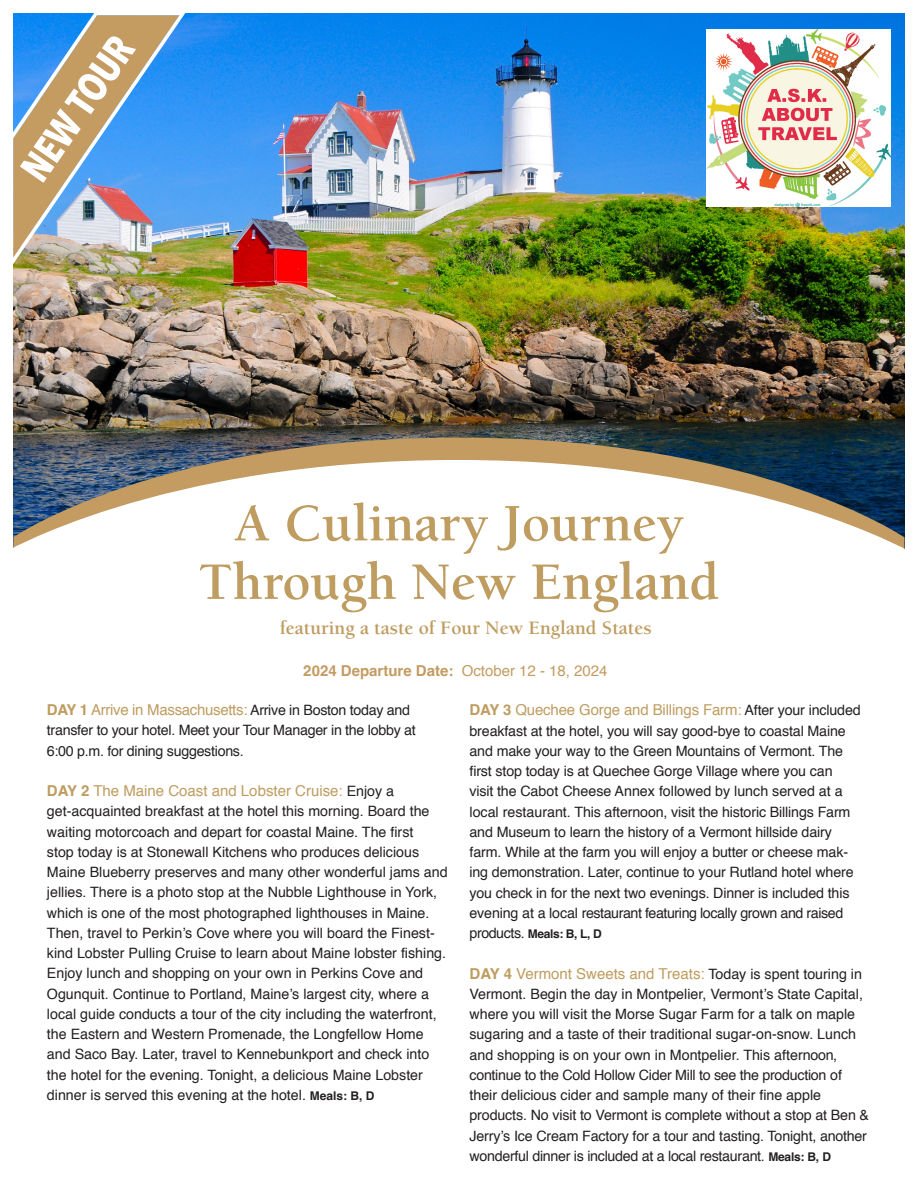
<style>
.page{position:relative;width:918px;height:1188px;background:#fff}
.page>*{position:absolute;margin:0;border:0;box-sizing:border-box;transform-origin:0 0}
.days_hotel{font:700 54px/58.5px "Berkeley";color:#bf9c60;text-align:center}
.t1{font:700 40.5px "Avenir Next Condensed";color:#fff}
.days_hotel-2{font:700 19.5px "Berkeley";color:#bf9c60}
.t2{font:15px "Helvetica";letter-spacing:-.01em;color:#bf9c60}
.t3{font:700 15px "Helvetica";color:#c49b61}
.t4{font:14.25px/20.2px "Helvetica";color:#231f20}
.t5{font:14.25px/20.2px "Helvetica";letter-spacing:-.02em;color:#231f20}
.t6{font:700 12px "Helvetica";letter-spacing:-.03em;color:#231f20}
.s1{font-weight:400}
.s2{font-weight:700}
.s3{font-size:14.25px;color:#231f20}
.s4{font-weight:700;font-size:12px}
.s5{font-weight:400;font-size:14.25px}
</style>
<div class="page">
<img style="left:14px;top:14px;width:891px;height:446px">
<svg style="left:14px;top:438px;width:890px;height:22px;background:#656357"></svg>
<svg style="left:13px;top:460px;width:892px;height:89px"></svg>
<img style="left:13px;top:13px;width:173px;height:256px">
<img style="left:706px;top:29px;width:184px;height:178px">
<p class="t1" style="left:10px;top:162px;width:167px;rotate:-55deg">NEW TOUR</p>
<p class="days_hotel" style="left:198px;top:495px;width:523px">A Culinary Journey<br>Through New England</p>
<p class="days_hotel-2" style="left:280px;top:618px;width:374px">featuring a taste of Four New England States</p>
<p class="t3" style="left:303px;top:662px;width:306px">2024 Departure Date: <span class="s1">October 12 - 18, 2024</span></p>
<p class="t2" style="left:47px;top:700px;width:365px"><span class="s2">DAY 1</span> Arrive in Massachusetts: <span class="s3">Arrive in Boston today and</span></p>
<p class="t5" style="left:47px;top:721px;width:370px">transfer to your hotel. Meet your Tour Manager in the lobby at<br>6:00 p.m. for dining suggestions.</p>
<p class="t2" style="left:47px;top:781px;width:349px"><span class="s2">DAY 2</span> The Maine Coast and Lobster Cruise: <span class="s3">Enjoy a</span></p>
<p class="t4" style="left:47px;top:802px;width:402px">get-acquainted breakfast at the hotel this morning. Board the waiting motorcoach and depart for coastal Maine. The first<br>stop today is at Stonewall Kitchens who produces delicious Maine Blueberry preserves and many other wonderful jams and jellies. There is a photo stop at the Nubble Lighthouse in York, which is one of the most photographed lighthouses in Maine.<br>Then, travel to Perkin’s Cove where you will board the Finest&shy;kind Lobster Pulling Cruise to learn about Maine lobster fishing.<br>Enjoy lunch and shopping on your own in Perkins Cove and Ogunquit. Continue to Portland, Maine’s largest city, where a local guide conducts a tour of the city including the waterfront, the Eastern and Western Promenade, the Longfellow Home and Saco Bay. Later, travel to Kennebunkport and check into the hotel for the evening. Tonight, a delicious Maine Lobster dinner is served this evening at the hotel. <span class="s4">Meals: B, D</span></p>
<p class="t2" style="left:470px;top:700px;width:393px"><span class="s2">DAY 3</span> Quechee Gorge and Billings Farm: <span class="s3">After your included</span></p>
<p class="t4" style="left:470px;top:721px;width:386px">breakfast at the hotel, you will say good-bye to coastal Maine and make your way to the Green Mountains of Vermont. The first stop today is at Quechee Gorge Village where you can visit the Cabot Cheese Annex followed by lunch served at a local restaurant. This afternoon, visit the historic Billings Farm and Museum to learn the history of a Vermont hillside dairy farm. While at the farm you will enjoy a butter or cheese mak&shy;ing demonstration. Later, continue to your Rutland hotel where you check in for the next two evenings. Dinner is included this evening at a local restaurant featuring locally grown and raised</p>
<p class="t6" style="left:470px;top:927px;width:134px"><span class="s5">products.</span> Meals: B, L, D</p>
<p class="t2" style="left:470px;top:963px;width:394px"><span class="s2">DAY 4</span> Vermont Sweets and Treats: <span class="s3">Today is spent touring in</span></p>
<p class="t4" style="left:470px;top:985px;width:401px">Vermont. Begin the day in Montpelier, Vermont’s State Capital, where you will visit the Morse Sugar Farm for a talk on maple sugaring and a taste of their traditional sugar-on-snow. Lunch and shopping is on your own in Montpelier. This afternoon, continue to the Cold Hollow Cider Mill to see the production of their delicious cider and sample many of their fine apple products. No visit to Vermont is complete without a stop at Ben &amp; Jerry’s Ice Cream Factory for a tour and tasting. Tonight, another wonderful dinner is included at a local restaurant. <span class="s4">Meals: B, D</span></p>
</div>
